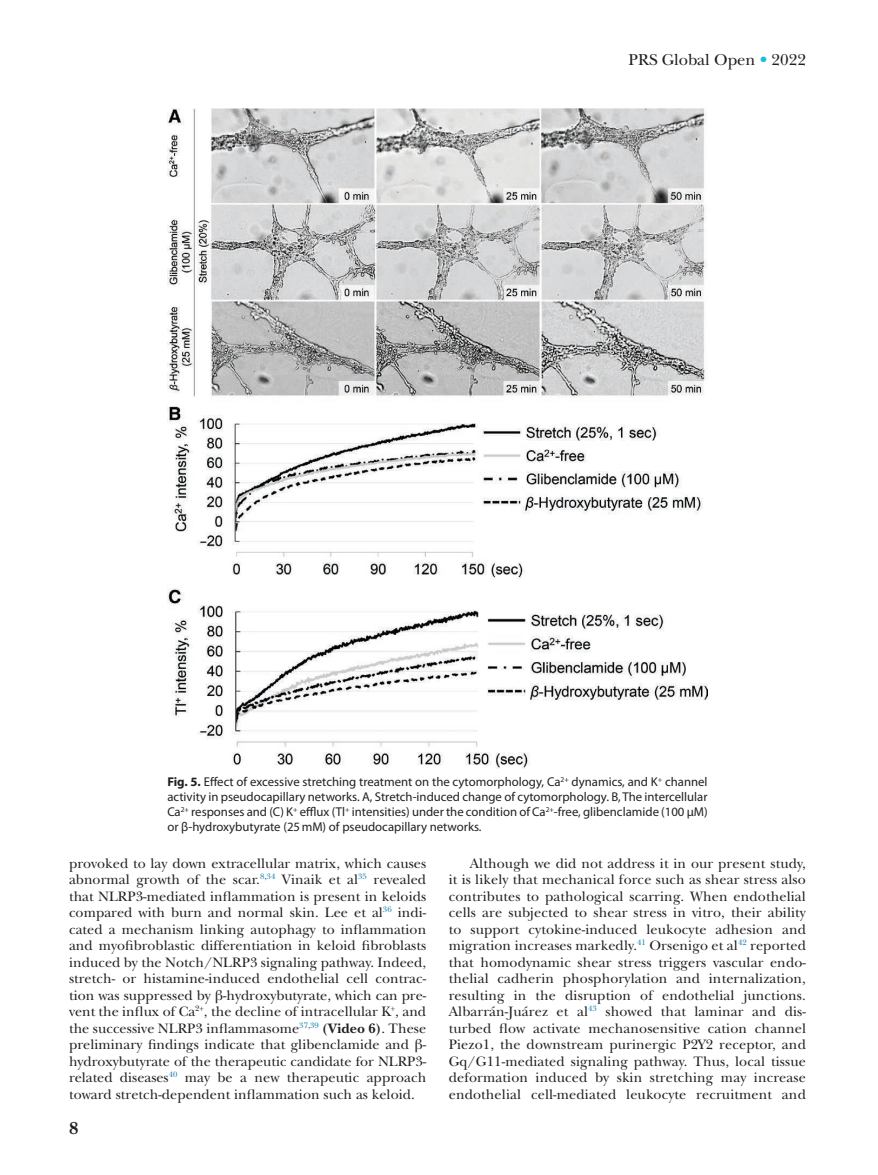
<style>
.page{position:relative;width:878px;height:1175px;background:#fff}
.page>*{position:absolute;margin:0;border:0;box-sizing:border-box;transform-origin:0 0}
.t1{font:700 18px "New Baskerville Std";color:#231f20}
.t2{font:16.5px "New Baskerville Std";color:#231f20}
.t3{font:14.25px/16.5px "New Baskerville Std";letter-spacing:.005em;color:#231f20;text-align:justify}
.t4{font:12.75px/15px "Myriad Pro";color:#231f20;text-align:justify}
.s1{color:#1cbbe0}
.s2{font-weight:700}
.s3{font-family:"Gandhari Unicode"}
</style>
<div class="page">
<img style="left:167px;top:108px;width:540px;height:660px">
<p class="t2" style="left:628px;top:50px;width:179px">PRS Global Open <span class="s1">•</span> 2022</p>
<p class="t4" style="left:167px;top:773px;width:542px"><span class="s2">Fig. 5.</span> Effect of excessive stretching treatment on the cytomorphology, Ca<sup>2+</sup> dynamics, and K<sup>+</sup> channel activity in pseudocapillary networks. A, Stretch-induced change of cytomorphology. B, The intercellular Ca<sup>2+</sup> responses and (C) K<sup>+</sup> efflux (Tl<sup>+</sup> intensities) under the condition of Ca<sup>2+</sup>-free, glibenclamide (100 μM) or β-hydroxybutyrate (25mM) of pseudocapillary networks.</p>
<p class="t3" style="left:69px;top:854px;width:359px">provoked to lay down extracellular matrix, which causes abnormal growth of the scar.<sup>8</sup><sup>,</sup><sup>34</sup> Vinaik et al<sup>35</sup> revealed that NLRP3-mediated inflammation is present in keloids compared with burn and normal skin. Lee et al<sup>36</sup> indi&shy;cated a mechanism linking autophagy to inflammation and myofibroblastic differentiation in keloid fibroblasts induced by the Notch/NLRP3 signaling pathway. Indeed, stretch- or histamine-induced endothelial cell contrac&shy;tion was suppressed by <span class="s3">β</span>-hydroxybutyrate, which can pre&shy;vent the influx of Ca<sup>2+</sup>, the decline of intracellular K<sup>+</sup>, and the successive NLRP3 inflammasome<sup>37</sup><sup>,</sup><sup>39</sup> <span class="s2">(Video 6)</span>. These preliminary findings indicate that glibenclamide and <span class="s3">β&shy;</span>hydroxybutyrate of the therapeutic candidate for NLRP3- related diseases<sup>40</sup> may be a new therapeutic approach toward stretch-dependent inflammation such as keloid.</p>
<p class="t3" style="left:448px;top:854px;width:359px;text-indent:21px">Although we did not address it in our present study, it is likely that mechanical force such as shear stress also contributes to pathological scarring. When endothelial cells are subjected to shear stress in vitro, their ability to support cytokine-induced leukocyte adhesion and migration increases markedly.<sup>41</sup> Orsenigo et al<sup>42</sup> reported that homodynamic shear stress triggers vascular endo&shy;thelial cadherin phosphorylation and internalization, resulting in the disruption of endothelial junctions.<br>Albarrán-Juárez et al<sup>43</sup> showed that laminar and dis&shy;turbed flow activate mechanosensitive cation channel Piezo1, the downstream purinergic P2Y2 receptor, and Gq/G11-mediated signaling pathway. Thus, local tissue deformation induced by skin stretching may increase endothelial cell-mediated leukocyte recruitment and</p>
<p class="t1" style="left:69px;top:1118px;width:11px">8</p>
</div>
